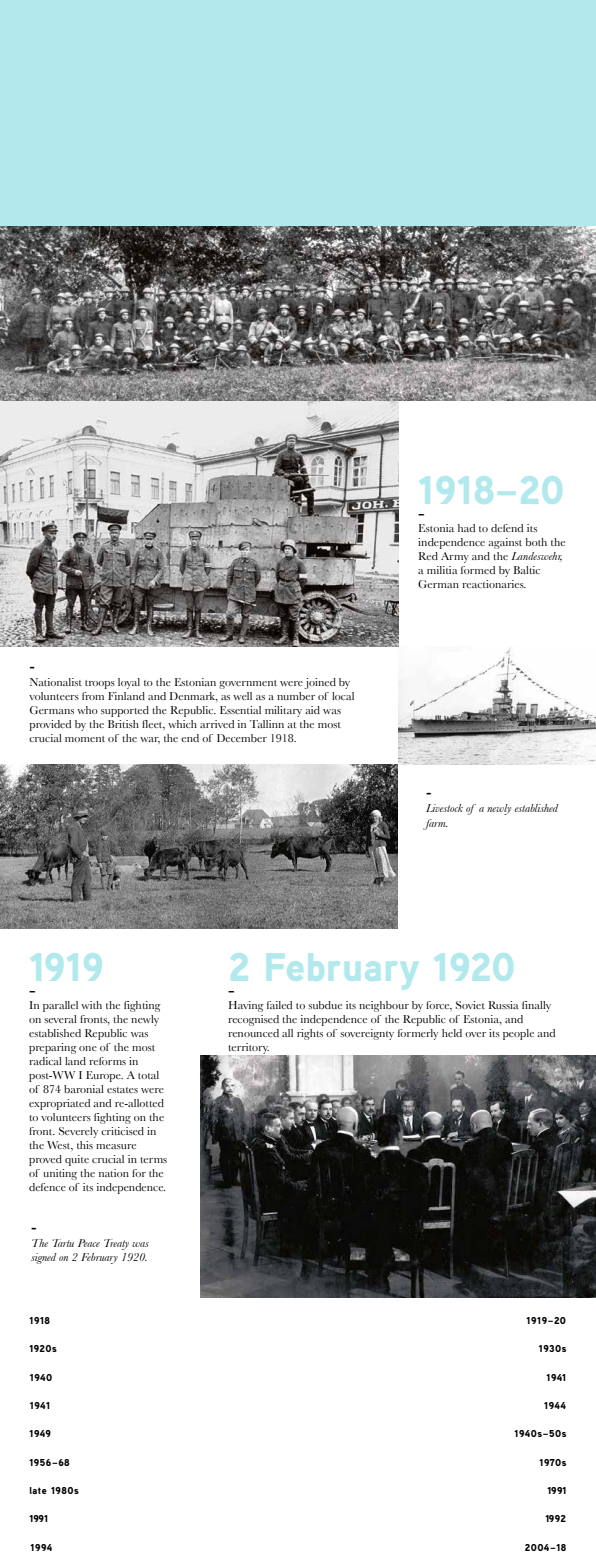
<style>
.page{position:relative;width:596px;height:1560px;background:#fff}
.page>*{position:absolute;margin:0;border:0;box-sizing:border-box;transform-origin:0 0}
.t1{font:900 40px "Aaux Pro";color:#b2e9ed}
.t2{font:12px/14px "Baskerville";color:#000}
.t3{font:italic 12px/14px "Baskerville";color:#000}
.t4{font:12px "Aaux Pro Poster";color:#000}
.t5{font:700 12px "Interstate";color:#000}
.t6{font:900 10px "Aaux Pro";letter-spacing:.05em;color:#000}
.s1{font-style:italic}
</style>
<div class="page">
<div style="left:0;top:0;width:595px;height:226px;background:#b2e9ed"></div>
<img style="left:0;top:764px;width:397px;height:164px">
<img style="left:200px;top:1055px;width:395px;height:241px">
<img style="left:398px;top:647px;width:197px;height:117px">
<img style="left:0;top:401px;width:398px;height:245px">
<img style="left:0;top:226px;width:595px;height:175px">
<p class="t5" style="left:29px;top:661px;width:7px">–</p>
<p class="t2" style="left:29px;top:675px;width:326px">Nationalist troops loyal to the Estonian government were joined by volunteers from Finland and Denmark, as well as a number of local Germans who supported the Republic. Essential military aid was provided by the British fleet, which arrived in Tallinn at the most crucial moment of the war, the end of December 1918.</p>
<h1 class="t1" style="left:418px;top:464px;width:148px">1918–20</h1>
<p class="t4" style="left:418px;top:506px;width:8px">–</p>
<p class="t2" style="left:418px;top:521px;width:149px">Estonia had to defend its independence against both the<br>Red Army and the <span class="s1">Landeswehr, </span>a militia formed by Baltic<br>German reactionaries.</p>
<p class="t5" style="left:426px;top:787px;width:7px">–</p>
<p class="t3" style="left:426px;top:801px;width:133px">Livestock of a newly established farm.</p>
<h1 class="t1" style="left:29px;top:940px;width:77px">1919</h1>
<p class="t4" style="left:29px;top:982px;width:8px">–</p>
<p class="t2" style="left:29px;top:997px;width:140px">In parallel with the fighting on several fronts, the newly established Republic was preparing one of the most radical land reforms in post‑WW I Europe. A total of 874 baronial estates were expropriated and re-allotted to volunteers fighting on the front. Severely criticised in the West, this measure proved quite crucial in terms of uniting the nation for the defence of its independence.</p>
<p class="t5" style="left:31px;top:1221px;width:7px">–</p>
<p class="t3" style="left:31px;top:1235px;width:119px">The Tartu Peace Treaty was signed on 2 February 1920.</p>
<h1 class="t1" style="left:228px;top:940px;width:289px">2 February 1920</h1>
<p class="t4" style="left:228px;top:982px;width:8px">–</p>
<p class="t2" style="left:228px;top:997px;width:329px">Having failed to subdue its neighbour by force, Soviet Russia finally recognised the independence of the Republic of Estonia, and renounced all rights of sovereignty formerly held over its people and territory.</p>
<p class="t6" style="left:29px;top:1313px;width:22px">1918</p>
<p class="t6" style="left:526px;top:1313px;width:41px">1919–20</p>
<p class="t6" style="left:29px;top:1342px;width:29px">1920s</p>
<p class="t6" style="left:538px;top:1342px;width:29px">1930s</p>
<p class="t6" style="left:30px;top:1370px;width:24px">1940</p>
<p class="t6" style="left:546px;top:1370px;width:21px">1941</p>
<p class="t6" style="left:30px;top:1398px;width:22px">1941</p>
<p class="t6" style="left:543px;top:1398px;width:23px">1944</p>
<p class="t6" style="left:29px;top:1426px;width:23px">1949</p>
<p class="t6" style="left:514px;top:1426px;width:53px">1940s–50s</p>
<p class="t6" style="left:29px;top:1455px;width:42px">1956–68</p>
<p class="t6" style="left:539px;top:1455px;width:29px">1970s</p>
<p class="t6" style="left:29px;top:1483px;width:51px">late 1980s</p>
<p class="t6" style="left:547px;top:1483px;width:21px">1991</p>
<p class="t6" style="left:29px;top:1512px;width:20px">1991</p>
<p class="t6" style="left:545px;top:1512px;width:22px">1992</p>
<p class="t6" style="left:30px;top:1540px;width:23px">1994</p>
<p class="t6" style="left:524px;top:1540px;width:43px">2004–18</p>
</div>
